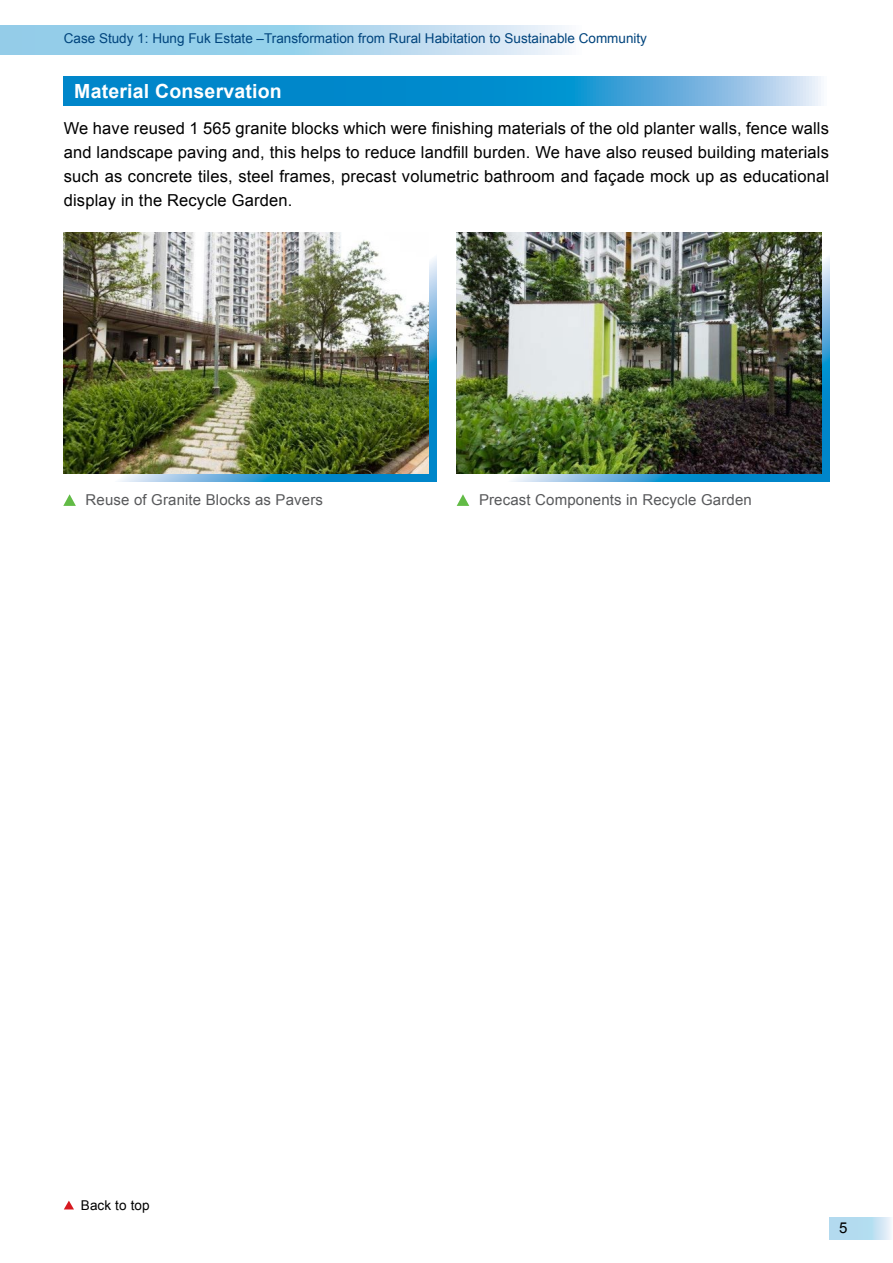
<style>
.page{position:relative;width:893px;height:1263px;background:#fff}
.page>*{position:absolute;margin:0;border:0;box-sizing:border-box;transform-origin:0 0}
.content2{font:700 19.5px "Arial";letter-spacing:.01em;color:#fff}
.content2-2{font:16.5px/24px "Arial";letter-spacing:.01em;color:#000;text-align:justify}
.content2-3{font:15px "Arial";letter-spacing:.01em;color:#58595b}
.t1{font:15px "Arial";color:#000}
.t2{font:13.5px "Arial";color:#00447d}
.content2-4{font:13.5px "Arial";letter-spacing:.01em;color:#000}
</style>
<div class="page">
<svg style="left:0;top:26px;width:565px;height:29px;background:#abd6ed"></svg>
<svg style="left:829px;top:1217px;width:62px;height:22px"></svg>
<svg style="left:64px;top:1200px;width:10px;height:9px"></svg>
<svg style="left:511px;top:238px;width:319px;height:244px;background:#48a0d0"></svg>
<svg style="left:118px;top:258px;width:318px;height:224px;background:#48a3d3"></svg>
<svg style="left:64px;top:76px;width:757px;height:30px;background:#2798d2"></svg>
<img style="left:63px;top:232px;width:365px;height:242px">
<img style="left:457px;top:232px;width:364px;height:242px">
<svg style="left:63px;top:494px;width:13px;height:12px"></svg>
<svg style="left:457px;top:494px;width:12px;height:12px"></svg>
<p class="t2" style="left:64px;top:30px;width:585px">Case Study 1: Hung Fuk Estate –Transformation from Rural Habitation to Sustainable Community</p>
<p class="content2" style="left:74px;top:78px;width:209px">Material Conservation</p>
<p class="content2-2" style="left:64px;top:116px;width:767px">We have reused 1 565 granite blocks which were finishing materials of the old planter walls, fence walls and landscape paving and, this helps to reduce landfill burden. We have also reused building materials such as concrete tiles, steel frames, precast volumetric bathroom and façade mock up as educational display in the Recycle Garden.</p>
<p class="content2-3" style="left:86px;top:490px;width:239px">Reuse of Granite Blocks as Pavers</p>
<p class="content2-3" style="left:479px;top:490px;width:274px">Precast Components in Recycle Garden</p>
<p class="content2-4" style="left:81px;top:1196px;width:70px">Back to top</p>
<p class="t1" style="left:839px;top:1217px;width:10px">5</p>
</div>
